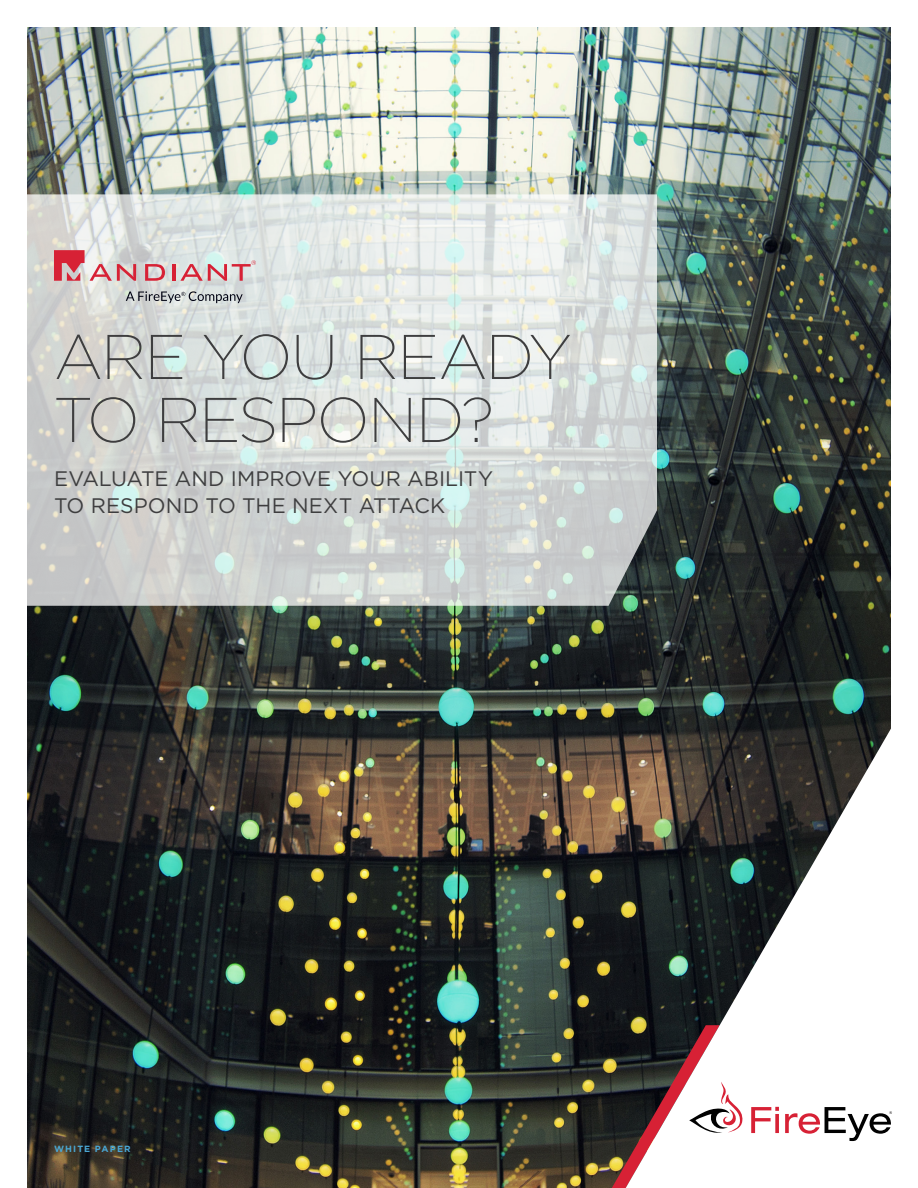
<style>
.page{position:relative;width:918px;height:1188px;background:#fff}
.page>*{position:absolute;margin:0;border:0;box-sizing:border-box;transform-origin:0 0}
.WP_Head_48_White{font:200 63px/63px "Gotham";letter-spacing:-.035em;color:#3e3e3f}
.WP_Head_14_White{font:21px/27px "Gotham";color:#3e3e3f}
.t1{font:700 9px "Gotham";letter-spacing:.125em;color:#4aa7d4}
</style>
<div class="page">
<img style="left:27px;top:27px;width:864px;height:1161px">
<svg style="left:618px;top:658px;width:273px;height:530px"></svg>
<svg style="left:751px;top:1107px;width:28px;height:26px"></svg>
<svg style="left:604px;top:1025px;width:139px;height:163px"></svg>
<svg style="left:785px;top:1107px;width:107px;height:34px"></svg>
<svg style="left:27px;top:194px;width:630px;height:412px;background:#d5dad8"></svg>
<svg style="left:145px;top:264px;width:20px;height:17px"></svg>
<hr style="left:172px;top:264px;width:4px;height:17px;background:#d72135">
<svg style="left:54px;top:250px;width:82px;height:31px;background:#da999f"></svg>
<svg style="left:180px;top:260px;width:76px;height:21px;background:#d9b8bb"></svg>
<svg style="left:126px;top:291px;width:117px;height:12px"></svg>
<p class="WP_Head_48_White" style="left:54px;top:323px;width:519px">ARE YOU READY<br>TO RESPOND?</p>
<p class="WP_Head_14_White" style="left:54px;top:465px;width:441px">EVALUATE AND IMPROVE YOUR ABILITY<br>TO RESPOND TO THE NEXT ATTACK</p>
<p class="t1" style="left:54px;top:1143px;width:78px">WHITE PAPER</p>
</div>
